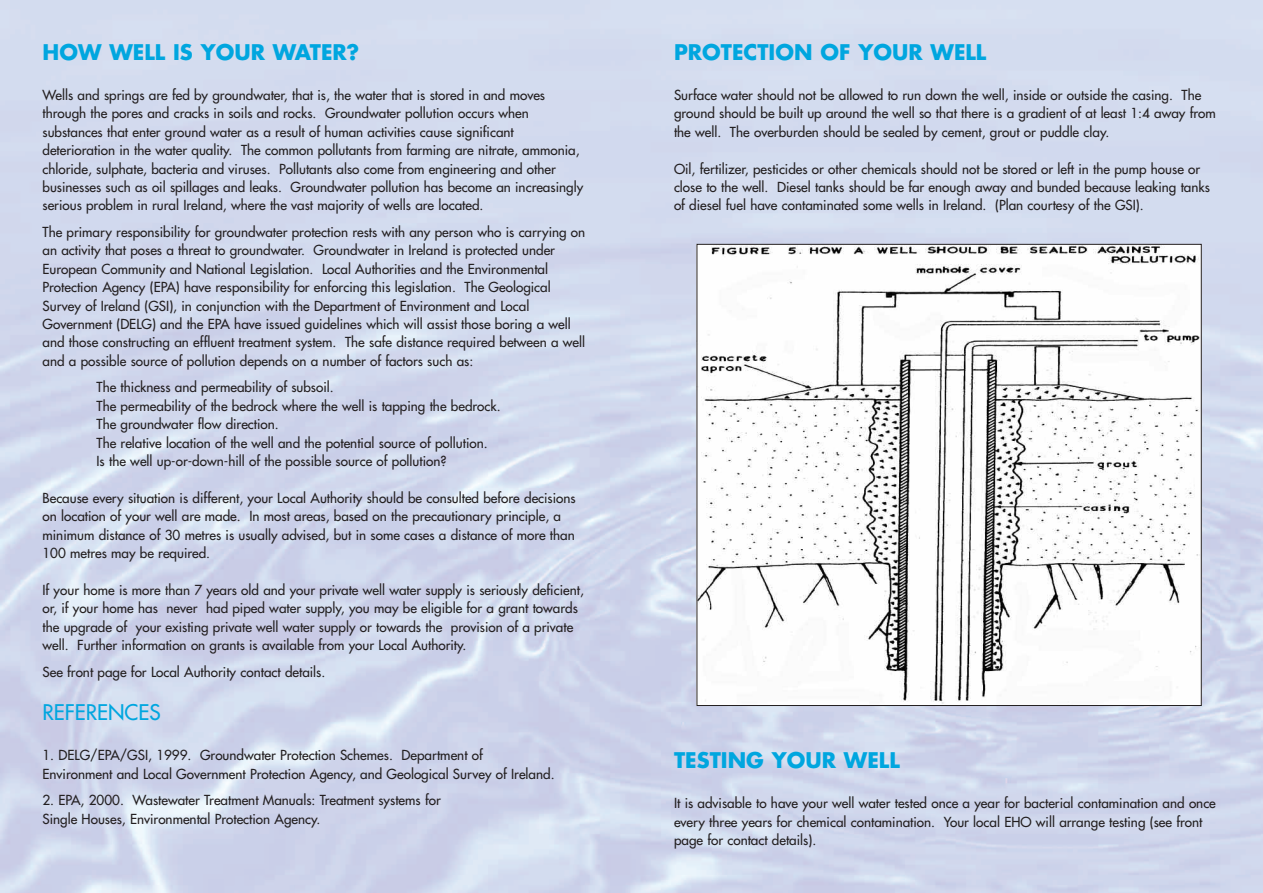
<style>
.page{position:relative;width:1263px;height:893px;background:#fff}
.page>*{position:absolute;margin:0;border:0;box-sizing:border-box;transform-origin:0 0}
.t1{font:700 21px "Futura";color:#00a6df}
.t2{font:21px "Futura";color:#00a6df}
.t3{font:13.5px/18.5px "Futura";color:#231f20}
</style>
<div class="page">
<img style="left:698px;top:246px;width:502px;height:458px">
<h1 class="t1" style="left:43px;top:43px;width:318px">HOW WELL IS YOUR WATER?</h1>
<p class="t3" style="left:43px;top:87px;width:542px">Wells and springs are fed by groundwater, that is, the water that is stored in and moves through the pores and cracks in soils and rocks. Groundwater pollution occurs when substances that enter ground water as a result of human activities cause significant deterioration in the water quality. The common pollutants from farming are nitrate, ammonia, chloride, sulphate, bacteria and viruses. Pollutants also come from engineering and other businesses such as oil spillages and leaks. Groundwater pollution has become an increasingly serious problem in rural Ireland, where the vast majority of wells are located.</p>
<p class="t3" style="left:43px;top:224px;width:544px">The primary responsibility for groundwater protection rests with any person who is carrying on an activity that poses a threat to groundwater. Groundwater in Ireland is protected under European Community and National Legislation. Local Authorities and the Environmental Protection Agency (EPA) have responsibility for enforcing this legislation. The Geological Survey of Ireland (GSI), in conjunction with the Department of Environment and Local Government (DELG) and the EPA have issued guidelines which will assist those boring a well and those constructing an effluent treatment system. The safe distance required between a well and a possible source of pollution depends on a number of factors such as:</p>
<p class="t3" style="left:97px;top:379px;width:406px">The thickness and permeability of subsoil.<br>The permeability of the bedrock where the well is tapping the bedrock.<br>The groundwater flow direction.<br>The relative location of the well and the potential source of pollution.<br>Is the well up-or-down-hill of the possible source of pollution?</p>
<p class="t3" style="left:43px;top:489px;width:535px">Because every situation is different, your Local Authority should be consulted before decisions on location of your well are made. In most areas, based on the precautionary principle, a minimum distance of 30 metres is usually advised, but in some cases a distance of more than 100 metres may be required.</p>
<p class="t3" style="left:43px;top:581px;width:543px">If your home is more than 7 years old and your private well water supply is seriously deficient, or, if your home has never had piped water supply, you may be eligible for a grant towards the upgrade of your existing private well water supply or towards the provision of a private well. Further information on grants is available from your Local Authority.</p>
<p class="t3" style="left:43px;top:663px;width:284px">See front page for Local Authority contact details.</p>
<h1 class="t2" style="left:43px;top:702px;width:120px">REFERENCES</h1>
<p class="t3" style="left:43px;top:747px;width:513px">1. DELG/EPA/GSI, 1999. Groundwater Protection Schemes. Department of<br>Environment and Local Government Protection Agency, and Geological Survey of Ireland.</p>
<p class="t3" style="left:43px;top:792px;width:400px">2. EPA, 2000. Wastewater Treatment Manuals: Treatment systems for<br>Single Houses, Environmental Protection Agency.</p>
<h1 class="t1" style="left:674px;top:43px;width:314px">PROTECTION OF YOUR WELL</h1>
<p class="t3" style="left:674px;top:87px;width:543px">Surface water should not be allowed to run down the well, inside or outside the casing. The ground should be built up around the well so that there is a gradient of at least 1:4 away from the well. The overburden should be sealed by cement, grout or puddle clay.</p>
<p class="t3" style="left:674px;top:160px;width:537px">Oil, fertilizer, pesticides or other chemicals should not be stored or left in the pump house or close to the well. Diesel tanks should be far enough away and bunded because leaking tanks of diesel fuel have contaminated some wells in Ireland. (Plan courtesy of the GSI).</p>
<h1 class="t1" style="left:674px;top:751px;width:227px">TESTING YOUR WELL</h1>
<p class="t3" style="left:674px;top:795px;width:543px">It is advisable to have your well water tested once a year for bacterial contamination and once every three years for chemical contamination. Your local EHO will arrange testing (see front page for contact details).</p>
</div>
